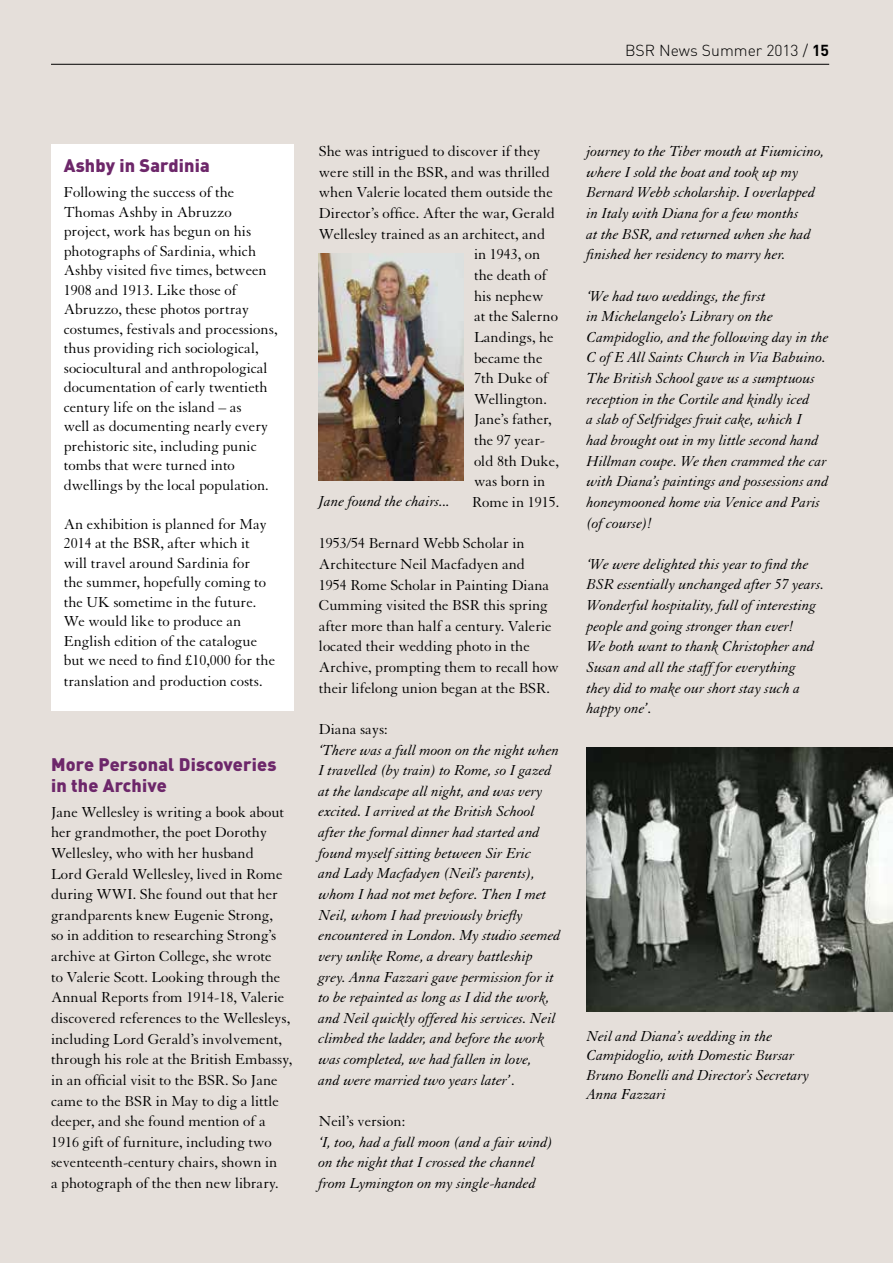
<style>
.page{position:relative;width:893px;height:1263px;background:#e5dfda}
.page>*{position:absolute;margin:0;border:0;box-sizing:border-box;transform-origin:0 0}
.t1{font:900 18px/21px "DIN";letter-spacing:.01em;color:#6d276a}
.t2{font:15.75px/20.7px "Granjon";color:#000}
.t3{font:italic 15.75px/20.7px "Granjon";color:#000}
.t4{font:300 15.75px "DIN";color:#000}
.s1{font-weight:700}
.s2{font-style:normal}
</style>
<div class="page">
<hr style="left:51px;top:64px;width:778px;height:1px;background:#000">
<div style="left:51px;top:145px;width:242px;height:566px;background:#fff"></div>
<img style="left:319px;top:253px;width:144px;height:227px">
<img style="left:587px;top:747px;width:306px;height:264px">
<p class="t4" style="left:625px;top:40px;width:206px">BSR News Summer 2013 / <span class="s1">15</span></p>
<p class="t1" style="left:64px;top:154px;width:148px">Ashby in Sardinia</p>
<p class="t2" style="left:64px;top:183px;width:215px;line-height:19.5px">Following the success of the<br>Thomas Ashby in Abruzzo project, work has begun on his photographs of Sardinia, which<br>Ashby visited five times, between<br>1908 and 1913. Like those of<br>Abruzzo, these photos portray costumes, festivals and processions, thus providing rich sociological, sociocultural and anthropological documentation of early twentieth century life on the island – as<br>well as documenting nearly every prehistoric site, including punic tombs that were turned into dwellings by the local population.</p>
<p class="t2" style="left:64px;top:514px;width:213px;line-height:19.6px">An exhibition is planned for May<br>2014 at the BSR, after which it will travel around Sardinia for<br>the summer, hopefully coming to the UK sometime in the future.<br>We would like to produce an<br>English edition of the catalogue but we need to find £10,000 for the translation and production costs.</p>
<p class="t1" style="left:51px;top:753px;width:227px">More Personal Discoveries in the Archive</p>
<p class="t2" style="left:51px;top:802px;width:243px">Jane Wellesley is writing a book about her grandmother, the poet Dorothy Wellesley, who with her husband<br>Lord Gerald Wellesley, lived in Rome during WWI. She found out that her grandparents knew Eugenie Strong,<br>so in addition to researching Strong’s archive at Girton College, she wrote<br>to Valerie Scott. Looking through the Annual Reports from 1914-18, Valerie discovered references to the Wellesleys, including Lord Gerald’s involvement, through his role at the British Embassy, in an official visit to the BSR. So Jane came to the BSR in May to dig a little deeper, and she found mention of a 1916 gift of furniture, including two seventeenth-century chairs, shown in<br>a photograph of the then new library.</p>
<p class="t2" style="left:319px;top:141px;width:223px">She was intrigued to discover if they</p>
<p class="t2" style="left:319px;top:162px;width:233px">were still in the BSR, and was thrilled</p>
<p class="t2" style="left:319px;top:183px;width:235px">when Valerie located them outside the</p>
<p class="t2" style="left:319px;top:203px;width:238px">Director’s office. After the war, Gerald</p>
<p class="t2" style="left:319px;top:224px;width:228px">Wellesley trained as an architect, and</p>
<p class="t2" style="left:474px;top:244px;width:68px">in 1943, on</p>
<p class="t2" style="left:474px;top:265px;width:74px">the death of</p>
<p class="t2" style="left:474px;top:286px;width:71px">his nephew</p>
<p class="t2" style="left:474px;top:306px;width:85px">at the Salerno</p>
<p class="t2" style="left:474px;top:327px;width:81px">Landings, he</p>
<p class="t2" style="left:474px;top:348px;width:70px">became the</p>
<p class="t2" style="left:474px;top:368px;width:76px">7th Duke of</p>
<p class="t2" style="left:474px;top:389px;width:74px">Wellington.</p>
<p class="t2" style="left:474px;top:410px;width:79px">Jane’s father,</p>
<p class="t2" style="left:474px;top:430px;width:73px">the 97 year-</p>
<p class="t2" style="left:474px;top:451px;width:86px">old 8th Duke,</p>
<p class="t2" style="left:474px;top:471px;width:73px">was born in</p>
<p class="t2" style="left:472px;top:492px;width:89px">Rome in 1915.</p>
<p class="t2" style="left:319px;top:533px;width:241px">1953/54 Bernard Webb Scholar in Architecture Neil Macfadyen and<br>1954 Rome Scholar in Painting Diana Cumming visited the BSR this spring after more than half a century. Valerie located their wedding photo in the Archive, prompting them to recall how their lifelong union began at the BSR.</p>
<p class="t2" style="left:319px;top:719px;width:70px">Diana says:</p>
<p class="t3" style="left:319px;top:740px;width:243px">‘There was a full moon on the night when I travelled (by train) to Rome, so I gazed at the landscape all night, and was very excited. I arrived at the British School after the formal dinner had started and found myself sitting between Sir Eric<br>and Lady Macfadyen (Neil’s parents), whom I had not met before. Then I met Neil, whom I had previously briefly encountered in London. My studio seemed very unlike Rome, a dreary battleship grey. Anna Fazzari gave permission for it to be repainted as long as I did the work, and Neil quickly offered his services. Neil climbed the ladder, and before the work was completed, we had fallen in love,<br>and were married two years later’<span class="s2">.</span></p>
<p class="t2" style="left:319px;top:1111px;width:88px">Neil’s version:</p>
<p class="t3" style="left:319px;top:1132px;width:236px">‘I, too, had a full moon (and a fair wind) on the night that I crossed the channel from Lymington on my single-handed</p>
<p class="t3" style="left:319px;top:491px;width:133px">Jane found the chairs...</p>
<p class="t3" style="left:587px;top:141px;width:239px">journey to the Tiber mouth at Fiumicino, where I sold the boat and took up my Bernard Webb scholarship. I overlapped in Italy with Diana for a few months<br>at the BSR, and returned when she had finished her residency to marry her.</p>
<p class="t3" style="left:587px;top:286px;width:243px">‘We had two weddings, the first<br>in Michelangelo’s Library on the Campidoglio, and the following day in the C of E All Saints Church in Via Babuino.<br>The British School gave us a sumptuous reception in the Cortile and kindly iced<br>a slab of Selfridges fruit cake, which I<br>had brought out in my little second hand Hillman coupe. We then crammed the car with Diana’s paintings and possessions and honeymooned home via Venice and Paris (of course)!</p>
<p class="t3" style="left:587px;top:554px;width:239px">‘We were delighted this year to find the BSR essentially unchanged after 57 years.<br>Wonderful hospitality, full of interesting people and going stronger than ever!<br>We both want to thank Christopher and Susan and all the staff for everything<br>they did to make our short stay such a happy one’.</p>
<p class="t3" style="left:587px;top:1026px;width:224px;line-height:19.5px">Neil and Diana’s wedding in the<br>Campidoglio, with Domestic Bursar<br>Bruno Bonelli and Director’s Secretary<br>Anna Fazzari</p>
</div>
